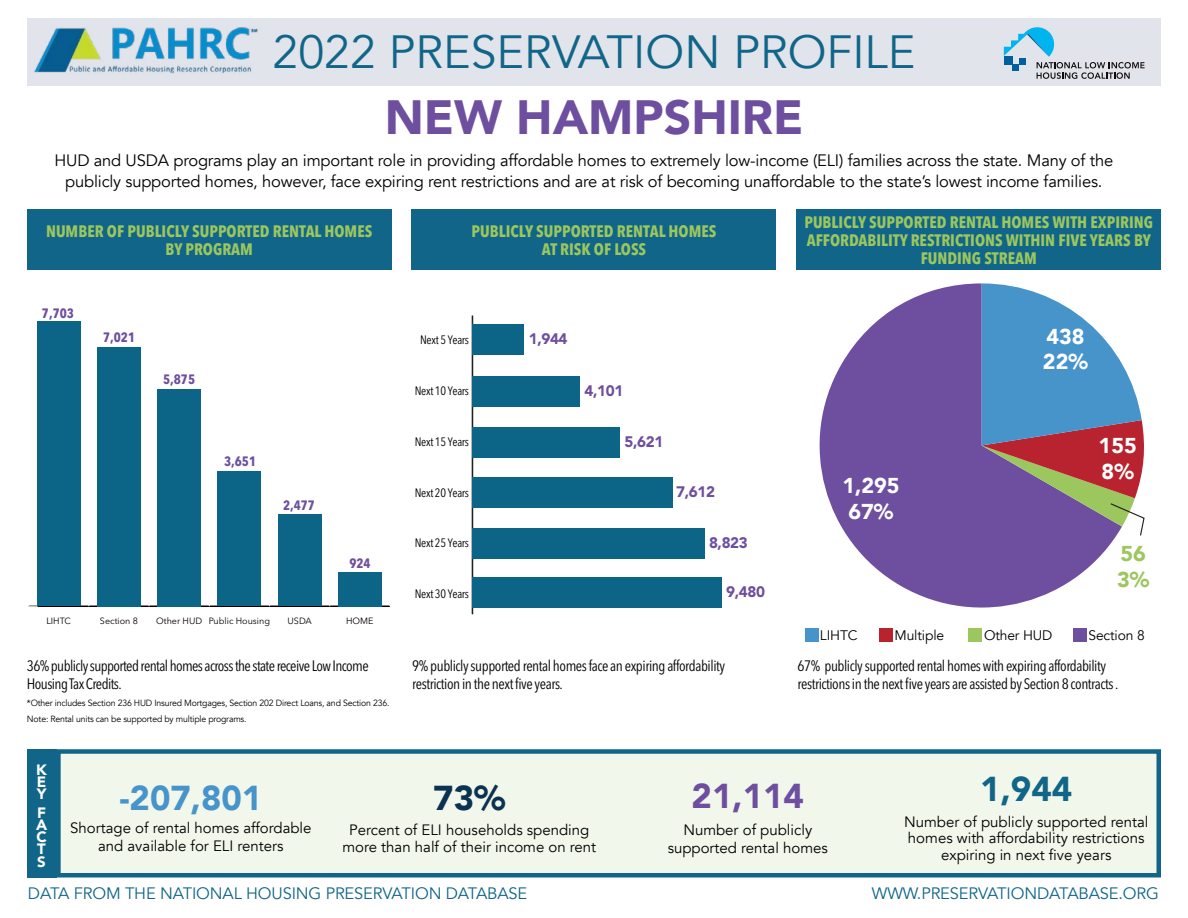
<style>
.page{position:relative;width:1188px;height:918px;background:#fff}
.page>*{position:absolute;margin:0;border:0;box-sizing:border-box;transform-origin:0 0}
.t1{font:900 48px "Avenir";color:#6e4f9f}
.t2{font:46.5px "Avenir";color:#106588}
.t3{font:900 34.5px "Avenir";color:#4794cb}
.t4{font:900 34.5px "Avenir";color:#6e4f9f}
.t5{font:900 34.5px "Avenir";color:#106588}
.t6{font:900 34.5px "Avenir";color:#0b3251}
.t7{font:900 21.45px/25.8px "Avenir";color:#fff}
.t8{font:900 21.45px/25.8px "Avenir";color:#9cc65e}
.t9{font:16.5px/21px "Avenir";letter-spacing:-.01em;color:#000;text-align:center}
.t10{font:700 condensed 16.5px/18px "Avenir Next LT Pro";color:#9cc65e;text-align:center}
.t11{font:16.5px "Avenir";letter-spacing:-.01em;color:#106588}
.t12{font:900 15.15px "Avenir LT Std";letter-spacing:-.025em;color:#6e4e9f}
.t13{font:condensed 15px/18px "Avenir Next LT Pro";letter-spacing:-.03em;color:#000}
.t14{font:15px/16.5px "Avenir";color:#000;text-align:center}
.t15{font:900 15px/12px "Avenir";color:#fff;text-align:justify}
.t16{font:13.8px "Avenir";letter-spacing:-.01em;color:#000}
.t17{font:700 condensed 13.5px "Avenir Next LT Pro";color:#6e4f9f}
.t18{font:condensed 12.15px "Avenir Next LT Pro";letter-spacing:-.025em;color:#000}
.t19{font:9px/16.5px "Avenir";letter-spacing:-.02em;color:#000}
.t20{font:9px "Avenir Next LT Pro";color:#000}
</style>
<div class="page">
<div style="left:27px;top:18px;width:1134px;height:68px;background:#e1e4ea"></div>
<svg style="left:1004px;top:27px;width:141px;height:52px"></svg>
<div style="left:27px;top:209px;width:365px;height:61px;background:#106588"></div>
<div style="left:412px;top:209px;width:364px;height:61px;background:#106588"></div>
<div style="left:797px;top:209px;width:364px;height:61px;background:#106588"></div>
<div style="left:27px;top:749px;width:29px;height:129px;background:#106588"></div>
<img style="left:34px;top:27px;width:224px;height:47px">
<div style="left:58px;top:752px;width:1101px;height:123px;background:#f2f7eb"></div>
<div style="left:56px;top:749px;width:1105px;height:129px;border:4px solid #106588"></div>
<hr style="left:29px;top:606px;width:361px;height:1px;background:#000">
<svg style="left:28px;top:605px;width:10px;height:2px"></svg>
<div style="left:37px;top:322px;width:43px;height:284px;background:#0c6587"></div>
<div style="left:97px;top:347px;width:44px;height:259px;background:#0c6587"></div>
<div style="left:158px;top:389px;width:43px;height:217px;background:#0c6587"></div>
<div style="left:218px;top:471px;width:43px;height:135px;background:#0c6587"></div>
<div style="left:278px;top:515px;width:43px;height:91px;background:#0c6587"></div>
<div style="left:338px;top:572px;width:44px;height:34px;background:#0c6587"></div>
<hr style="left:472px;top:316px;width:1px;height:298px;background:#231f20">
<div style="left:472px;top:325px;width:52px;height:30px;background:#0c6587"></div>
<div style="left:472px;top:376px;width:108px;height:31px;background:#0c6587"></div>
<div style="left:472px;top:427px;width:148px;height:31px;background:#0c6587"></div>
<div style="left:472px;top:478px;width:201px;height:30px;background:#0c6587"></div>
<div style="left:472px;top:528px;width:233px;height:31px;background:#0c6587"></div>
<div style="left:472px;top:577px;width:250px;height:31px;background:#0c6587"></div>
<div style="left:805px;top:628px;width:14px;height:14px;background:#4794cb"></div>
<div style="left:879px;top:628px;width:14px;height:14px;background:#b8232f"></div>
<div style="left:968px;top:628px;width:14px;height:14px;background:#9cc65e"></div>
<div style="left:1073px;top:628px;width:14px;height:14px;background:#6e4f9f"></div>
<svg style="left:819px;top:283px;width:297px;height:325px;fill:#6e4f9f"></svg>
<svg style="left:982px;top:283px;width:163px;height:254px"></svg>
<h2 class="t2" style="left:273px;top:24px;width:644px">2022 PRESERVATION PROFILE</h2>
<h1 class="t1" style="left:385px;top:76px;width:420px">NEW HAMPSHIRE</h1>
<p class="t9" style="left:55px;top:150px;width:1060px">HUD and USDA programs play an important role in providing affordable homes to extremely low-income (ELI) families across the state. Many of the publicly supported homes, however, face expiring rent restrictions and are at risk of becoming unaffordable to the state’s lowest income families.</p>
<p class="t10" style="left:46px;top:222px;width:328px">NUMBER OF PUBLICLY SUPPORTED RENTAL HOMES<br>BY PROGRAM</p>
<p class="t10" style="left:472px;top:222px;width:246px">PUBLICLY SUPPORTED RENTAL HOMES<br>AT RISK OF LOSS</p>
<p class="t10" style="left:804px;top:213px;width:350px">PUBLICLY SUPPORTED RENTAL HOMES WITH EXPIRING<br>AFFORDABILITY RESTRICTIONS WITHIN FIVE YEARS BY<br>FUNDING STREAM</p>
<p class="t17" style="left:42px;top:305px;width:33px">7,703</p>
<p class="t17" style="left:103px;top:329px;width:33px">7,021</p>
<p class="t17" style="left:163px;top:371px;width:33px">5,875</p>
<p class="t17" style="left:224px;top:453px;width:33px">3,651</p>
<p class="t17" style="left:283px;top:497px;width:33px">2,477</p>
<p class="t17" style="left:349px;top:555px;width:23px">924</p>
<p class="t20" style="left:46px;top:615px;width:26px">LIHTC</p>
<p class="t20" style="left:100px;top:615px;width:40px">Section 8</p>
<p class="t20" style="left:156px;top:615px;width:115px">Other HUD Public Housing</p>
<p class="t20" style="left:288px;top:615px;width:26px">USDA</p>
<p class="t20" style="left:346px;top:615px;width:29px">HOME</p>
<p class="t13" style="left:27px;top:657px;width:343px">36% publicly supported rental homes across the state receive Low Income<br>Housing Tax Credits.</p>
<p class="t19" style="left:27px;top:694px;width:364px">*Other includes Section 236 HUD Insured Mortgages, Section 202 Direct Loans, and Section 236.<br>Note: Rental units can be supported by multiple programs.</p>
<p class="t18" style="left:420px;top:332px;width:50px">Next 5 Years</p>
<p class="t12" style="left:529px;top:330px;width:40px">1,944</p>
<p class="t18" style="left:415px;top:384px;width:56px">Next 10 Years</p>
<p class="t12" style="left:585px;top:382px;width:40px">4,101</p>
<p class="t18" style="left:415px;top:434px;width:56px">Next 15 Years</p>
<p class="t12" style="left:625px;top:432px;width:40px">5,621</p>
<p class="t18" style="left:415px;top:485px;width:56px">Next 20 Years</p>
<p class="t18" style="left:415px;top:536px;width:56px">Next 25 Years</p>
<p class="t12" style="left:676px;top:483px;width:40px">7,612</p>
<p class="t12" style="left:709px;top:533px;width:40px">8,823</p>
<p class="t18" style="left:415px;top:586px;width:56px">Next 30 Years</p>
<p class="t12" style="left:726px;top:583px;width:40px">9,480</p>
<p class="t13" style="left:412px;top:657px;width:314px">9% publicly supported rental homesface an expiring affordability restriction in the next five years.</p>
<h3 class="t7" style="left:842px;top:472px;width:59px">1,295<br>67%</h3>
<h3 class="t7" style="left:1043px;top:323px;width:46px">438<br>22%</h3>
<h3 class="t7" style="left:1099px;top:432px;width:40px">155<br>8%</h3>
<h3 class="t8" style="left:1117px;top:540px;width:34px">56<br>3%</h3>
<p class="t16" style="left:820px;top:627px;width:39px">LIHTC</p>
<p class="t16" style="left:895px;top:627px;width:51px">Multiple</p>
<p class="t16" style="left:984px;top:627px;width:70px">Other HUD</p>
<p class="t16" style="left:1089px;top:627px;width:58px">Section 8</p>
<p class="t13" style="left:798px;top:657px;width:322px">67% publicly supported rental homes with expiring affordability restrictions in the next five years are assisted by Section 8 contracts .</p>
<p class="t15" style="left:36px;top:763px;width:12px">K E Y</p>
<p class="t15" style="left:36px;top:806px;width:13px">F A C T</p>
<p class="t15" style="left:37px;top:855px;width:10px">S</p>
<h3 class="t3" style="left:119px;top:769px;width:144px">-207,801</h3>
<p class="t14" style="left:70px;top:819px;width:243px;line-height:18px">Shortage of rental homes affordable and available for ELI renters</p>
<h3 class="t6" style="left:433px;top:768px;width:74px">73%</h3>
<p class="t14" style="left:342px;top:822px;width:255px">Percent of ELI households spending more than half of their income on rent</p>
<h3 class="t4" style="left:692px;top:767px;width:114px">21,114</h3>
<p class="t14" style="left:668px;top:821px;width:162px;line-height:18px">Number of publicly supported rental homes</p>
<h3 class="t5" style="left:980px;top:760px;width:93px">1,944</h3>
<p class="t14" style="left:904px;top:814px;width:246px">Number of publicly supported rental homes with affordability restrictions expiring in next five years</p>
<p class="t11" style="left:28px;top:884px;width:501px">DATA FROM THE NATIONAL HOUSING PRESERVATION DATABASE</p>
<p class="t11" style="left:872px;top:884px;width:289px">WWW.PRESERVATIONDATABASE.ORG</p>
</div>
